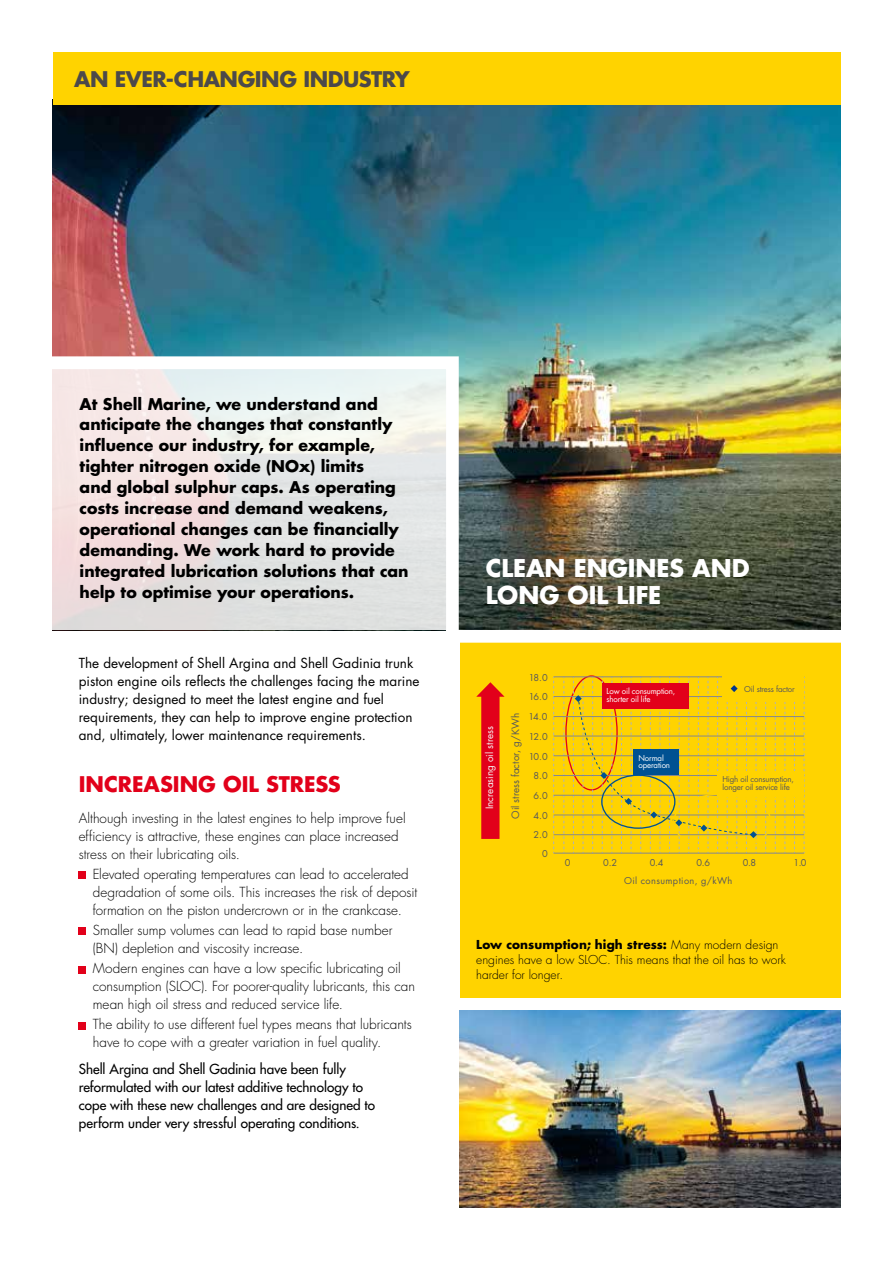
<style>
.page{position:relative;width:893px;height:1263px;background:#fff}
.page>*{position:absolute;margin:0;border:0;box-sizing:border-box;transform-origin:0 0}
.t1{font:700 23.85px/27px "Futura Std";color:#fff}
.t2{font:700 21px "Futura Std";letter-spacing:-.02em;color:#4c494a}
.t3{font:700 21px "Futura Std";color:#e2001a}
.t4{font:700 15.75px/21px "Futura Std";color:#000}
.t5{font:300 13.5px/18px "Futura Std";color:#000}
.t6{font:13.5px/18px "Futura Std";color:#000}
.t7{font:500 13.5px/18px "Futura Std";color:#000}
.t8{font:300 12px/15px "Futura Std";letter-spacing:.005em;color:#000}
.t9{font:9.9px "Futura Std";color:#58585a}
.t10{font:9.9px "Futura Std";color:#f6f6f6}
.t11{font:9.15px "Futura Std";letter-spacing:.04em;color:#58585a}
.t12{font:7.95px/7.9px "Futura Std";letter-spacing:-.02em;color:#58585a}
.t13{font:7.95px/7.9px "Futura Std";letter-spacing:-.02em;color:#fff}
.s1{font-weight:700}
</style>
<div class="page">
<img style="left:459px;top:1011px;width:381px;height:197px">
<div style="left:459px;top:604px;width:381px;height:394px;background:#ffd300"></div>
<img style="left:53px;top:105px;width:787px;height:518px">
<div style="left:53px;top:53px;width:787px;height:52px;background:#ffd300"></div>
<div style="left:79px;top:872px;width:7px;height:7px;background:#e2001a"></div>
<div style="left:79px;top:928px;width:7px;height:7px;background:#e2001a"></div>
<div style="left:79px;top:966px;width:7px;height:7px;background:#e2001a"></div>
<div style="left:79px;top:1022px;width:7px;height:7px;background:#e2001a"></div>
<svg style="left:563px;top:774px;width:1px;height:79px"></svg>
<svg style="left:553px;top:774px;width:1px;height:79px"></svg>
<svg style="left:765px;top:797px;width:1px;height:56px"></svg>
<svg style="left:775px;top:797px;width:1px;height:56px"></svg>
<svg style="left:784px;top:797px;width:1px;height:56px"></svg>
<svg style="left:794px;top:797px;width:1px;height:56px"></svg>
<svg style="left:804px;top:774px;width:1px;height:79px"></svg>
<hr style="left:554px;top:853px;width:250px;height:1px;background:#87888a">
<hr style="left:554px;top:834px;width:250px;height:1px;background:#87888a">
<hr style="left:554px;top:815px;width:250px;height:1px;background:#87888a">
<hr style="left:554px;top:795px;width:250px;height:1px;background:#87888a">
<hr style="left:554px;top:775px;width:250px;height:1px;background:#87888a">
<div style="left:718px;top:771px;width:86px;height:26px;background:#ffd300"></div>
<svg style="left:481px;top:774px;width:19px;height:65px"></svg>
<svg style="left:573px;top:774px;width:184px;height:79px"></svg>
<svg style="left:459px;top:623px;width:382px;height:151px"></svg>
<svg style="left:52px;top:350px;width:413px;height:320px"></svg>
<h2 class="t2" style="left:74px;top:65px;width:337px">AN EVER-CHANGING INDUSTRY</h2>
<p class="t4" style="left:80px;top:393px;width:331px">At Shell Marine, we understand and anticipate the changes that constantly influence our industry, for example, tighter nitrogen oxide (NOx) limits<br>and global sulphur caps. As operating costs increase and demand weakens, operational changes can be financially demanding. We work hard to provide integrated lubrication solutions that can help to optimise your operations.</p>
<p class="t6" style="left:79px;top:654px;width:342px">The development of Shell Argina and Shell Gadinia trunk piston engine oils reflects the challenges facing the marine industry; designed to meet the latest engine and fuel requirements, they can help to improve engine protection and, ultimately, lower maintenance requirements.</p>
<h2 class="t3" style="left:79px;top:770px;width:264px">INCREASING OIL STRESS</h2>
<p class="t5" style="left:79px;top:809px;width:328px">Although investing in the latest engines to help improve fuel efficiency is attractive, these engines can place increased stress on their lubricating oils.</p>
<p class="t5" style="left:93px;top:865px;width:326px">Elevated operating temperatures can lead to accelerated degradation of some oils. This increases the risk of deposit formation on the piston undercrown or in the crankcase.</p>
<p class="t5" style="left:93px;top:921px;width:301px">Smaller sump volumes can lead to rapid base number (BN) depletion and viscosity increase.</p>
<p class="t5" style="left:93px;top:959px;width:324px">Modern engines can have a low specific lubricating oil consumption (SLOC). For poorer-quality lubricants, this can mean high oil stress and reduced service life.</p>
<p class="t5" style="left:93px;top:1016px;width:321px">The ability to use different fuel types means that lubricants have to cope with a greater variation in fuel quality.</p>
<p class="t7" style="left:79px;top:1060px;width:298px">Shell Argina and Shell Gadinia have been fully reformulated with our latest additive technology to cope with these new challenges and are designed to perform under very stressful operating conditions.</p>
<h1 class="t1" style="left:486px;top:554px;width:265px">CLEAN ENGINES AND<br>LONG OIL LIFE</h1>
<p class="t10" style="left:483px;top:809px;width:84px;rotate:-90deg">Increasing oil stress</p>
<p class="t9" style="left:509px;top:819px;width:107px;rotate:-90deg">Oil stress factor, g/KWh</p>
<p class="t11" style="left:529px;top:671px;width:20px">18.0</p>
<p class="t11" style="left:529px;top:691px;width:20px">16.0</p>
<p class="t11" style="left:528px;top:711px;width:20px">14.0</p>
<p class="t11" style="left:529px;top:731px;width:20px">12.0</p>
<p class="t11" style="left:529px;top:750px;width:20px">10.0</p>
<p class="t11" style="left:534px;top:770px;width:16px">8.0</p>
<p class="t11" style="left:534px;top:790px;width:16px">6.0</p>
<p class="t11" style="left:534px;top:809px;width:16px">4.0</p>
<p class="t11" style="left:534px;top:829px;width:16px">2.0</p>
<p class="t11" style="left:542px;top:848px;width:7px">0</p>
<p class="t13" style="left:607px;top:687px;width:70px">Low oil consumption, shorter oil life</p>
<p class="t13" style="left:638px;top:754px;width:33px">Normal operation</p>
<p class="t12" style="left:744px;top:685px;width:52px">Oil stress factor</p>
<p class="t12" style="left:722px;top:775px;width:73px">High oil consumption, longer oil service life</p>
<p class="t11" style="left:565px;top:857px;width:7px">0</p>
<p class="t11" style="left:603px;top:857px;width:15px">0.2</p>
<p class="t11" style="left:650px;top:857px;width:15px">0.4</p>
<p class="t11" style="left:696px;top:857px;width:15px">0.6</p>
<p class="t11" style="left:743px;top:857px;width:15px">0.8</p>
<p class="t11" style="left:793px;top:857px;width:15px">1.0</p>
<p class="t11" style="left:624px;top:875px;width:110px">Oil consumption, g/kWh</p>
<p class="t8" style="left:476px;top:938px;width:311px"><span class="s1">Low consumption; high stress:</span> Many modern design engines have a low SLOC. This means that the oil has to work harder for longer.</p>
</div>
